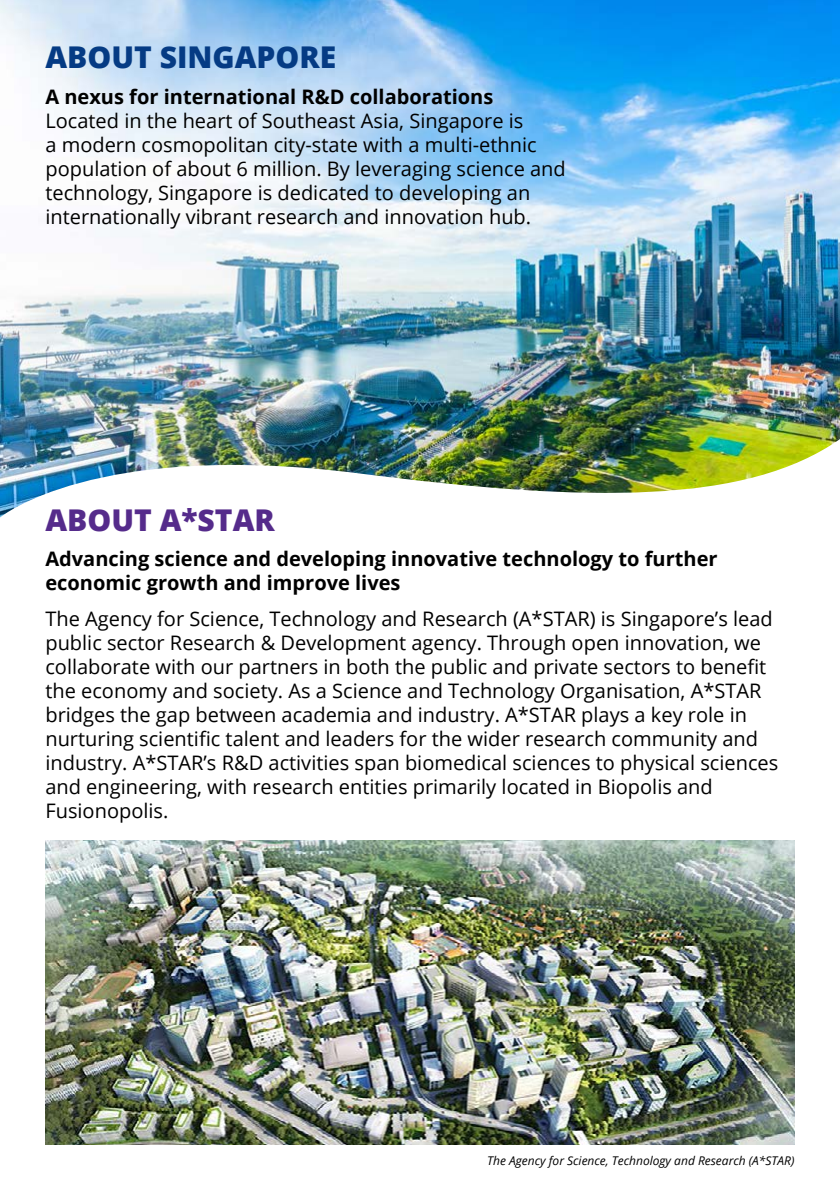
<style>
.page{position:relative;width:840px;height:1191px;background:#fff}
.page>*{position:absolute;margin:0;border:0;box-sizing:border-box;transform-origin:0 0}
.t1{font:800 30px "Open Sans";color:#053b84}
.t2{font:800 30px "Open Sans";color:#552b8b}
.t3{font:20px/24px "Open Sans";color:#000}
.t4{font:700 20px/24px "Open Sans";color:#000}
.t5{font:italic 12px "Open Sans";color:#000}
</style>
<div class="page">
<img style="left:0;top:0;width:839px;height:517px">
<img style="left:45px;top:840px;width:749px;height:304px">
<h1 class="t1" style="left:45px;top:35px;width:292px">ABOUT SINGAPORE</h1>
<p class="t4" style="left:45px;top:84px;width:449px">A nexus for international R&amp;D collaborations</p>
<p class="t3" style="left:45px;top:108px;width:521px">Located in the heart of Southeast Asia, Singapore is<br>a modern cosmopolitan city-state with a multi-ethnic population of about 6 million. By leveraging science and technology, Singapore is dedicated to developing an internationally vibrant research and innovation hub.</p>
<h1 class="t2" style="left:45px;top:497px;width:231px">ABOUT A*STAR</h1>
<p class="t4" style="left:45px;top:546px;width:673px">Advancing science and developing innovative technology to further economic growth and improve lives</p>
<p class="t3" style="left:45px;top:606px;width:734px">The Agency for Science, Technology and Research (A*STAR) is Singapore’s lead public sector Research &amp; Development agency. Through open innovation, we collaborate with our partners in both the public and private sectors to benefit the economy and society. As a Science and Technology Organisation, A*STAR bridges the gap between academia and industry. A*STAR plays a key role in nurturing scientific talent and leaders for the wider research community and industry. A*STAR’s R&amp;D activities span biomedical sciences to physical sciences and engineering, with research entities primarily located in Biopolis and Fusionopolis.</p>
<p class="t5" style="left:487px;top:1152px;width:308px">The Agency for Science, Technology and Research (A*STAR)</p>
</div>
